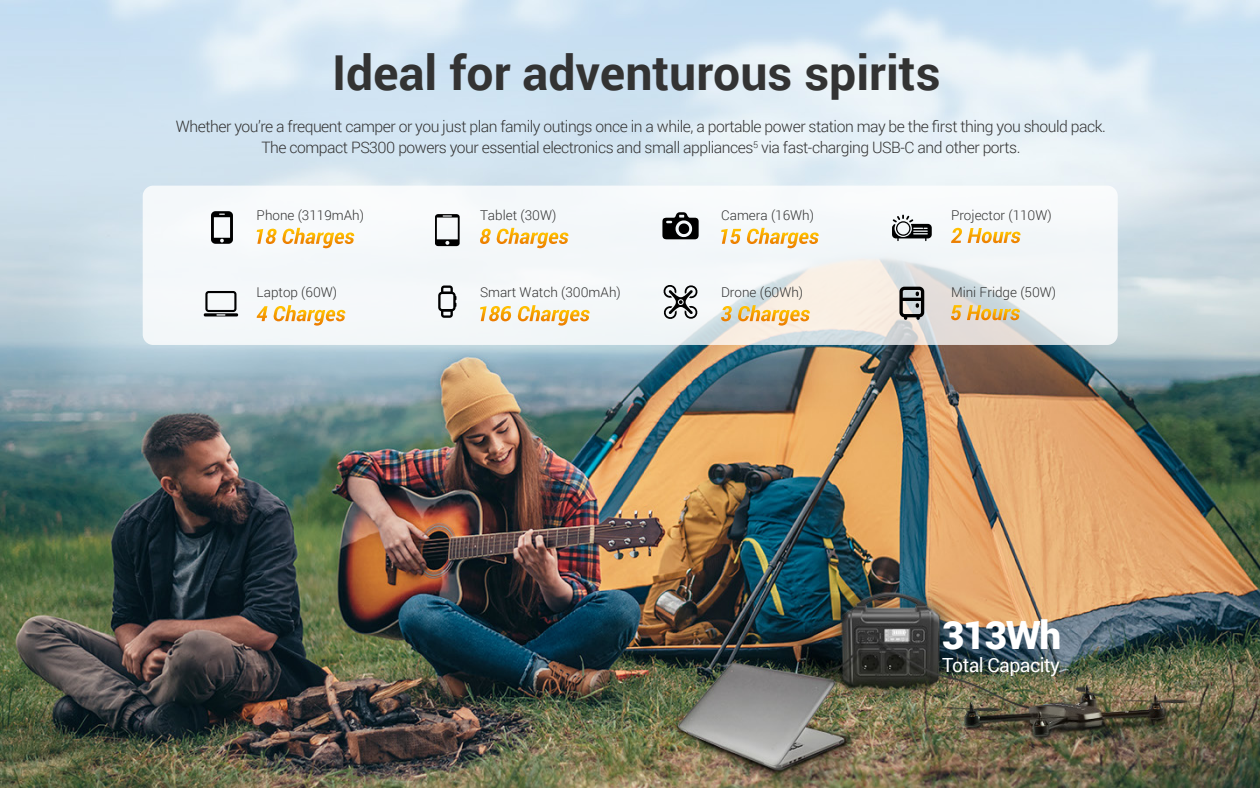
<style>
.page{position:relative;width:1260px;height:788px;background:#fff}
.page>*{position:absolute;margin:0;border:0;box-sizing:border-box;transform-origin:0 0}
.t1{font:700 48.12px "Roboto";color:#333}
.t2{font:900 38.85px "Roboto";letter-spacing:-.03em;color:#fff}
.t3{font:19.51px "Roboto";letter-spacing:-.03em;color:#fff}
.t4{font:300 15.75px/21px "Roboto";letter-spacing:-.03em;color:#333;text-align:center}
.t5{font:300 13.47px "Roboto";color:#333}
</style>
<div class="page">
<img style="left:0;top:0;width:1260px;height:788px">
<svg style="left:143px;top:186px;width:975px;height:159px;fill:#f4f8fa"></svg>
<svg style="left:211px;top:211px;width:22px;height:33px"></svg>
<svg style="left:435px;top:214px;width:25px;height:32px"></svg>
<svg style="left:662px;top:212px;width:37px;height:27px"></svg>
<svg style="left:892px;top:215px;width:40px;height:26px"></svg>
<svg style="left:204px;top:291px;width:34px;height:25px"></svg>
<svg style="left:438px;top:285px;width:18px;height:33px"></svg>
<svg style="left:664px;top:285px;width:34px;height:34px"></svg>
<svg style="left:899px;top:286px;width:25px;height:34px"></svg>
<svg style="left:257px;top:228px;width:97px;height:20px"></svg>
<svg style="left:480px;top:228px;width:89px;height:20px"></svg>
<svg style="left:721px;top:229px;width:20px;height:15px"></svg>
<svg style="left:747px;top:228px;width:72px;height:20px"></svg>
<svg style="left:257px;top:305px;width:89px;height:20px"></svg>
<svg style="left:480px;top:306px;width:31px;height:15px"></svg>
<svg style="left:518px;top:305px;width:72px;height:20px"></svg>
<svg style="left:721px;top:306px;width:11px;height:15px"></svg>
<svg style="left:738px;top:305px;width:72px;height:20px"></svg>
<svg style="left:951px;top:305px;width:69px;height:15px"></svg>
<svg style="left:951px;top:228px;width:11px;height:15px"></svg>
<svg style="left:968px;top:228px;width:53px;height:15px"></svg>
<h1 class="t1" style="left:332px;top:39px;width:610px">Ideal for adventurous spirits</h1>
<p class="t4" style="left:176px;top:116px;width:931px">Whether you’re a frequent camper or you just plan family outings once in a while, a portable power station may be the first thing you should pack.<br>The compact PS300 powers your essential electronics and small appliances<sup>5</sup> via fast-charging USB-C and other ports.</p>
<p class="t5" style="left:257px;top:206px;width:109px">Phone (3119mAh)</p>
<p class="t5" style="left:480px;top:206px;width:78px">Tablet (30W)</p>
<p class="t5" style="left:257px;top:283px;width:82px">Laptop (60W)</p>
<p class="t5" style="left:480px;top:283px;width:142px">Smart Watch (300mAh)</p>
<p class="t5" style="left:721px;top:206px;width:94px">Camera (16Wh)</p>
<p class="t5" style="left:951px;top:206px;width:102px">Projector (110W)</p>
<p class="t5" style="left:721px;top:283px;width:84px">Drone (60Wh)</p>
<p class="t5" style="left:951px;top:283px;width:107px">Mini Fridge (50W)</p>
<h2 class="t2" style="left:942px;top:607px;width:121px">313Wh</h2>
<p class="t3" style="left:942px;top:651px;width:119px">Total Capacity</p>
</div>
